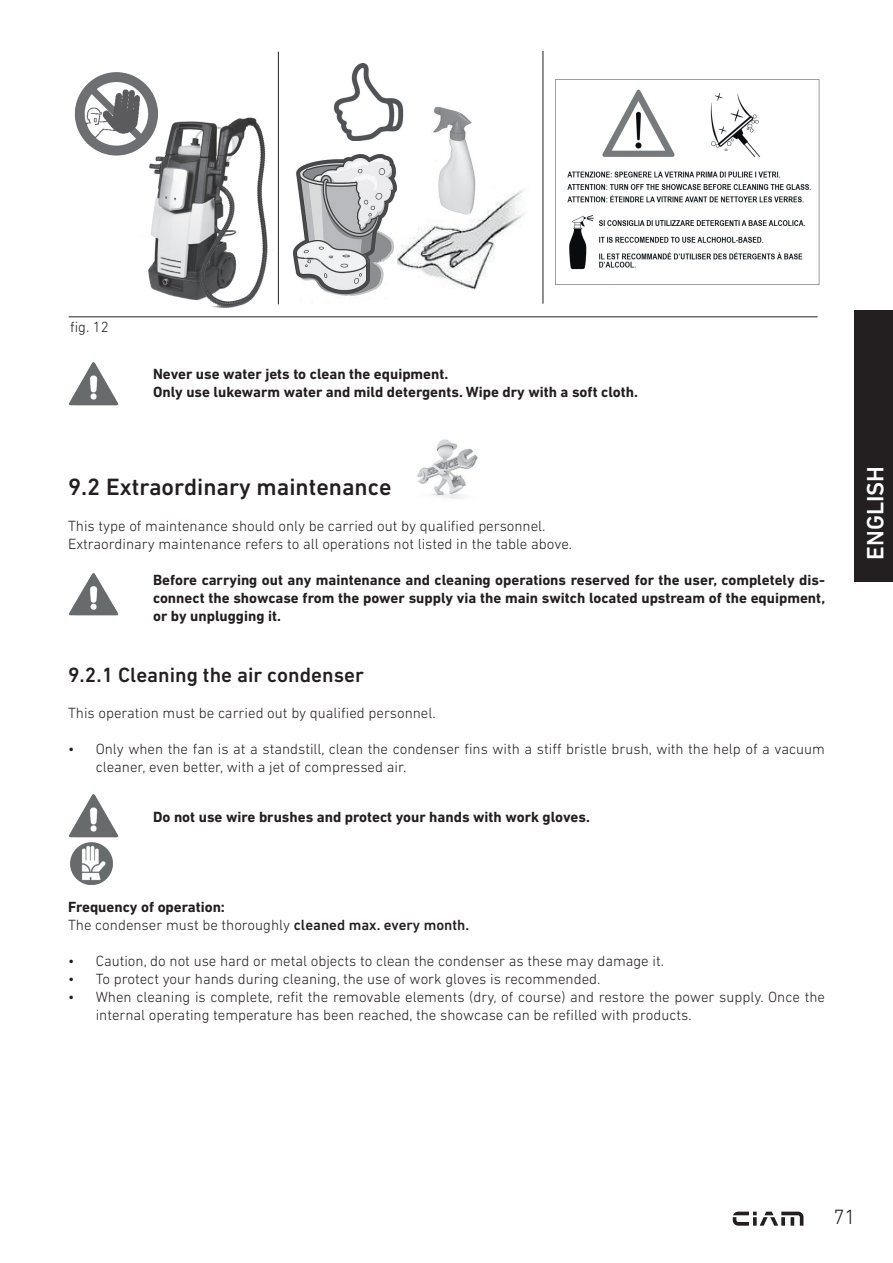
<style>
.page{position:relative;width:893px;height:1263px;background:#fff}
.page>*{position:absolute;margin:0;border:0;box-sizing:border-box;transform-origin:0 0}
.t1{font:500 24px "DIN Next LT Pro";color:#231f20}
.t2{font:500 24px "DIN Next LT Pro";color:#fff}
.t3{font:500 21px "DIN Next LT Pro";color:#231f20}
.t4{font:300 21px "DIN Next LT Pro";color:#231f20}
.t5{font:300 15px/18px "DIN Next LT Pro";color:#231f20}
.t6{font:700 15px/18px "DIN Next LT Pro";color:#231f20}
.s1{font-weight:700}
.s2{font-weight:500}
</style>
<div class="page">
<svg style="left:733px;top:1211px;width:70px;height:15px"></svg>
<div style="left:855px;top:310px;width:38px;height:272px;background:#231f20"></div>
<img style="left:555px;top:79px;width:265px;height:206px">
<img style="left:148px;top:117px;width:120px;height:191px">
<img style="left:396px;top:185px;width:128px;height:104px">
<img style="left:431px;top:106px;width:49px;height:108px">
<img style="left:293px;top:154px;width:103px;height:142px">
<img style="left:74px;top:72px;width:86px;height:85px">
<img style="left:333px;top:64px;width:71px;height:76px">
<hr style="left:278px;top:52px;width:1px;height:252px;background:#231f20">
<hr style="left:69px;top:316px;width:749px;height:1px;background:#231f20">
<hr style="left:543px;top:51px;width:1px;height:253px;background:#231f20">
<img style="left:69px;top:362px;width:49px;height:44px">
<img style="left:417px;top:439px;width:60px;height:60px">
<img style="left:69px;top:573px;width:49px;height:43px">
<img style="left:70px;top:842px;width:43px;height:43px">
<img style="left:69px;top:794px;width:49px;height:43px">
<p class="t5" style="left:70px;top:318px;width:40px">fig. 12</p>
<p class="t6" style="left:153px;top:365px;width:486px">Never use water jets to clean the equipment.<br>Only use lukewarm water and mild detergents. Wipe dry with a soft cloth.</p>
<h1 class="t1" style="left:68px;top:473px;width:325px">9.2 Extraordinary maintenance</h1>
<p class="t5" style="left:68px;top:517px;width:506px">This type of maintenance should only be carried out by qualified personnel.<br>Extraordinary maintenance refers to all operations not listed in the table above.</p>
<p class="t6" style="left:153px;top:571px;width:674px;text-align:justify">Before carrying out any maintenance and cleaning operations reserved for the user, completely dis&shy;connect the showcase from the power supply via the main switch located upstream of the equipment, or by unplugging it.</p>
<h2 class="t3" style="left:68px;top:663px;width:297px">9.2.1 Cleaning the air condenser</h2>
<p class="t5" style="left:68px;top:704px;width:369px">This operation must be carried out by qualified personnel.</p>
<p class="t5" style="left:96px;top:740px;width:731px;text-indent:-28px">• Only when the fan is at a standstill, clean the condenser fins with a stiff bristle brush, with the help of a vacuum cleaner, even better, with a jet of compressed air.</p>
<p class="t6" style="left:153px;top:808px;width:438px">Do not use wire brushes and protect your hands with work gloves.</p>
<p class="t5" style="left:68px;top:898px;width:403px"><span class="s1">Frequency of operation:<br></span>The condenser must be thoroughly <span class="s2">cleaned max. every month.</span></p>
<p class="t5" style="left:68px;top:952px;width:597px">• Caution, do not use hard or metal objects to clean the condenser as these may damage it.</p>
<p class="t5" style="left:68px;top:970px;width:534px">• To protect your hands during cleaning, the use of work gloves is recommended.</p>
<p class="t5" style="left:96px;top:988px;width:731px;text-indent:-28px">• When cleaning is complete, refit the removable elements (dry, of course) and restore the power supply. Once the internal operating temperature has been reached, the showcase can be refilled with products.</p>
<h1 class="t2" style="left:861px;top:560px;width:95px;rotate:-90deg">ENGLISH</h1>
<h2 class="t4" style="left:833px;top:1205px;width:24px">71</h2>
</div>
